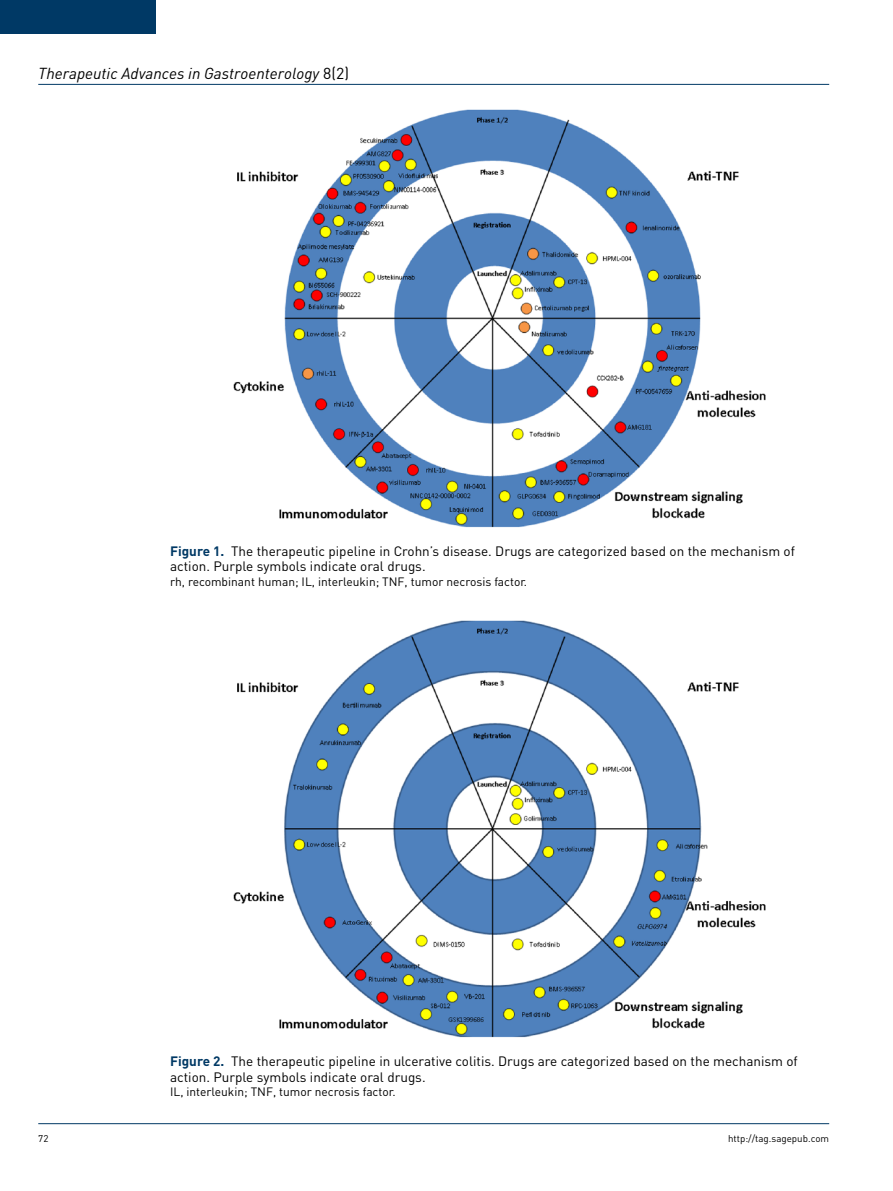
<style>
.page{position:relative;width:893px;height:1191px;background:#fff}
.page>*{position:absolute;margin:0;border:0;box-sizing:border-box;transform-origin:0 0}
.t1{font:italic 15.75px "DIN";color:#000}
.t2{font:13.5px/15.8px "DIN";color:#000}
.t3{font:12px "DIN";color:#000}
.t4{font:9.75px "DIN";color:#000}
.s1{font-style:normal}
.s2{font-weight:700;color:#003965}
</style>
<div class="page">
<hr style="left:38px;top:84px;width:791px;height:1px;background:#003965">
<hr style="left:38px;top:1123px;width:791px;height:1px;background:#003965">
<div style="left:0;top:0;width:155px;height:34px;background:#003965"></div>
<img style="left:233px;top:109px;width:533px;height:419px">
<img style="left:233px;top:620px;width:533px;height:418px">
<p class="t1" style="left:38px;top:63px;width:312px">Therapeutic Advances in Gastroenterology <span class="s1">8(2)</span></p>
<p class="t2" style="left:170px;top:542px;width:626px"><span class="s2">Figure 1.</span> The therapeutic pipeline in Crohn’s disease. Drugs are categorized based on the mechanism of action. Purple symbols indicate oral drugs.</p>
<p class="t3" style="left:170px;top:573px;width:359px">rh, recombinant human; IL, interleukin; TNF, tumor necrosis factor.</p>
<p class="t2" style="left:170px;top:1052px;width:629px"><span class="s2">Figure 2.</span> The therapeutic pipeline in ulcerative colitis. Drugs are categorized based on the mechanism of action. Purple symbols indicate oral drugs.</p>
<p class="t3" style="left:170px;top:1084px;width:227px">IL, interleukin; TNF, tumor necrosis factor.</p>
<p class="t4" style="left:38px;top:1132px;width:12px">72</p>
<p class="t4" style="left:728px;top:1132px;width:103px">http://tag.sagepub.com</p>
</div>
